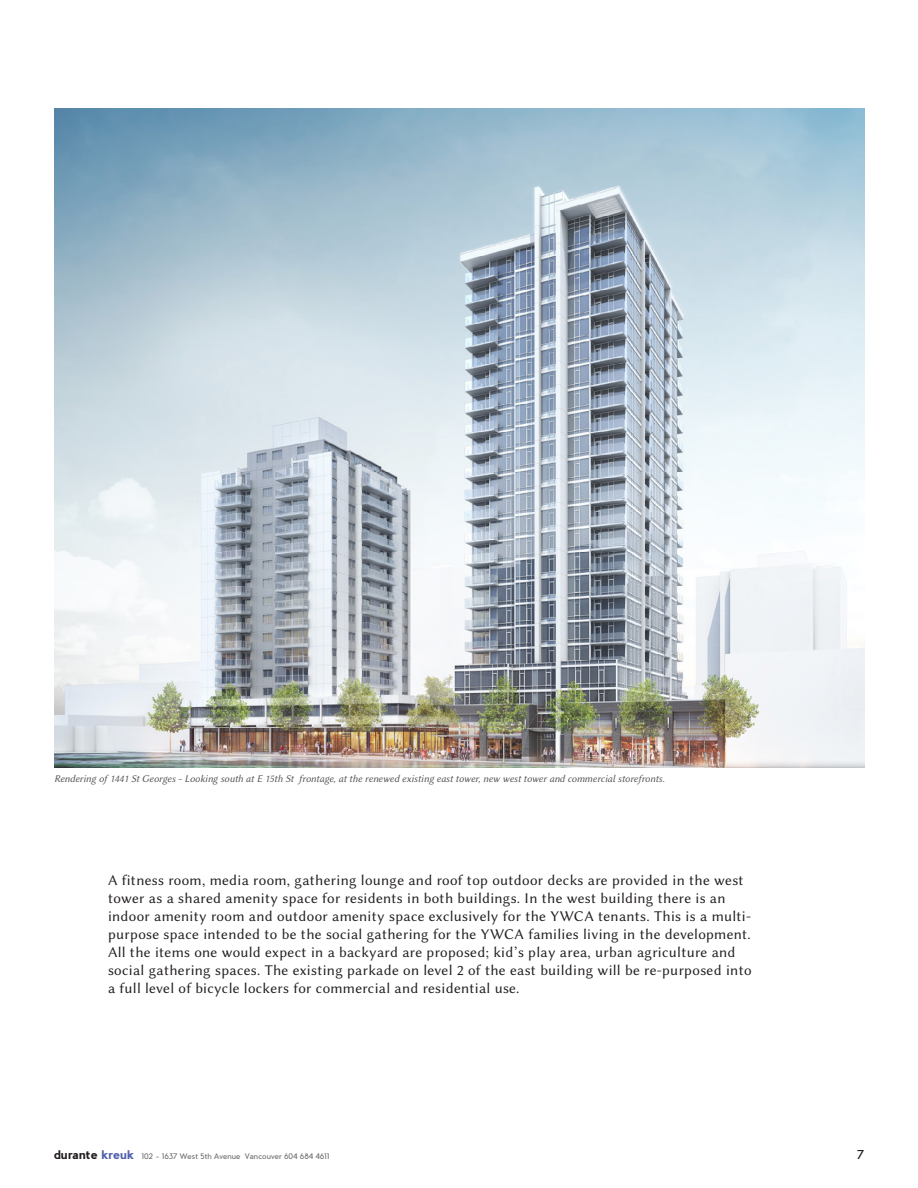
<style>
.page{position:relative;width:918px;height:1188px;background:#fff}
.page>*{position:absolute;margin:0;border:0;box-sizing:border-box;transform-origin:0 0}
.t1{font:15px/18px "Lin Biolinum O";letter-spacing:.02em;color:#231f20}
.t2{font:12px "Pier Sans";color:#231f20}
.t3{font:10.5px "Lin Biolinum OI";color:#5a5a5d}
.t4{font:7.5px "Pier Sans";color:#717275}
.s1{font-weight:700;font-size:12px;color:#231f20}
.s2{font-weight:700;font-size:12px;color:#5060ac}
</style>
<div class="page">
<img style="left:54px;top:108px;width:810px;height:660px">
<p class="t3" style="left:54px;top:773px;width:612px">Rendering of 1441 St Georges - Looking south at E 15th St frontage, at the renewed existing east tower, new west tower and commercial storefronts.</p>
<p class="t1" style="left:108px;top:871px;width:645px">A fitness room, media room, gathering lounge and roof top outdoor decks are provided in the west tower as a shared amenity space for residents in both buildings. In the west building there is an indoor amenity room and outdoor amenity space exclusively for the YWCA tenants. This is a multi&shy;purpose space intended to be the social gathering for the YWCA families living in the development.<br>All the items one would expect in a backyard are proposed; kid’s play area, urban agriculture and social gathering spaces. The existing parkade on level 2 of the east building will be re-purposed into a full level of bicycle lockers for commercial and residential use.</p>
<p class="t4" style="left:54px;top:1152px;width:277px"><span class="s1">durante</span> <span class="s2">kreuk</span> 102 - 1637 West 5th Avenue Vancouver 604 684 4611</p>
<p class="t2" style="left:857px;top:1147px;width:8px">7</p>
</div>
